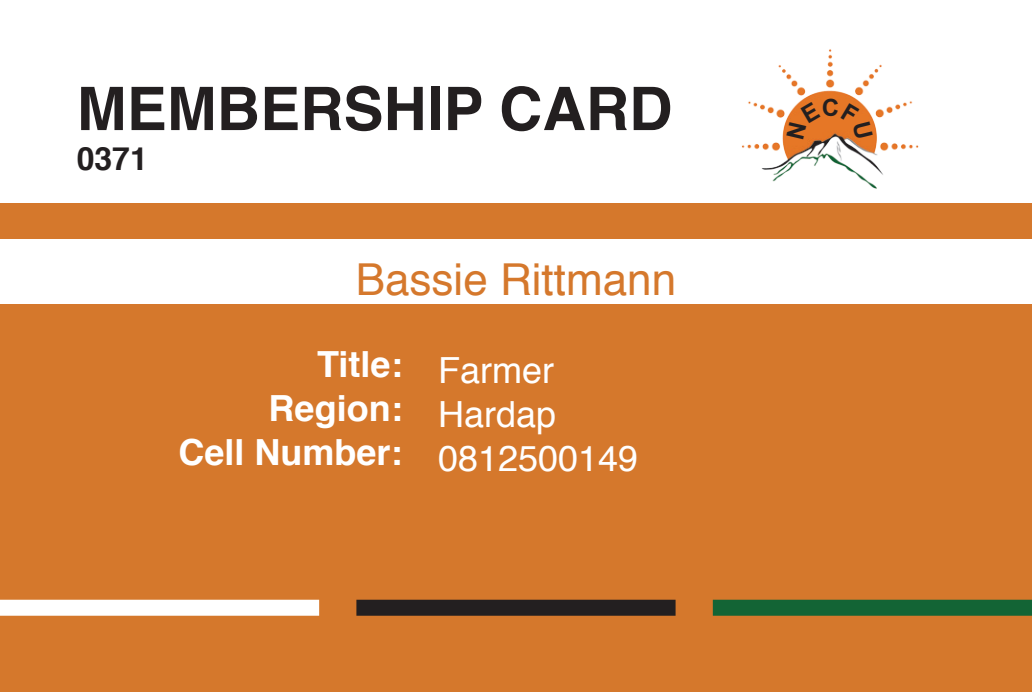
<style>
.page{position:relative;width:1032px;height:692px;background:#d5782c}
.page>*{position:absolute;margin:0;border:0;box-sizing:border-box;transform-origin:0 0}
.t1{font:700 60px "Helvetica";color:#231f20}
.t2{font:44px "Helvetica";color:#d5782c}
.t3{font:700 36px/44px "Helvetica";color:#fff;text-align:right}
.t4{font:36px "Helvetica";color:#fff}
.t5{font:700 32px "Helvetica";color:#231f20}
</style>
<div class="page">
<div style="left:0;top:0;width:1032px;height:202px;background:#fff"></div>
<div style="left:0;top:239px;width:1032px;height:65px;background:#fff"></div>
<div style="left:0;top:599px;width:319px;height:16px;background:#fff"></div>
<div style="left:713px;top:599px;width:319px;height:16px;background:#136435"></div>
<div style="left:356px;top:599px;width:319px;height:16px;background:#231f20"></div>
<img style="left:741px;top:49px;width:178px;height:140px">
<svg style="left:786px;top:99px;width:87px;height:40px;background:#e68239"></svg>
<h1 class="t1" style="left:77px;top:60px;width:597px">MEMBERSHIP CARD</h1>
<p class="t5" style="left:77px;top:133px;width:73px">0371</p>
<p class="t2" style="left:356px;top:246px;width:322px">Bassie Rittmann</p>
<p class="t3" style="left:179px;top:343px;width:226px">Title:<br>Region:<br>Cell Number:</p>
<p class="t4" style="left:438px;top:343px;width:117px">Farmer</p>
<p class="t4" style="left:438px;top:387px;width:120px">Hardap</p>
<p class="t4" style="left:438px;top:431px;width:202px">0812500149</p>
</div>
